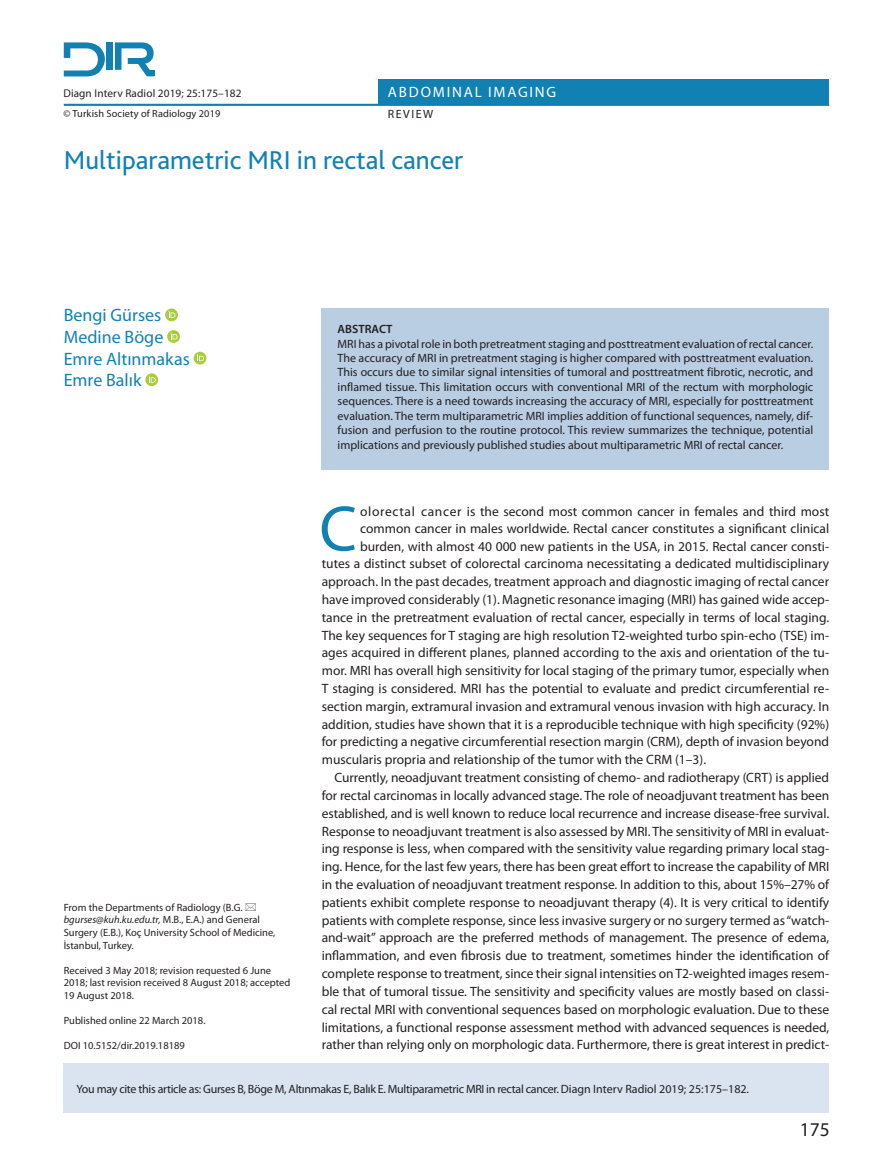
<style>
.page{position:relative;width:893px;height:1170px;background:#fff}
.page>*{position:absolute;margin:0;border:0;box-sizing:border-box;transform-origin:0 0}
.t1{font:64.65px "Myriad Pro";color:#1181b4}
.t2{font:27px "Bliss Pro";color:#1181b4}
.t3{font:19.5px "Myriad Pro";color:#231f20}
.t4{font:18px "Myriad Pro";color:#1181b4}
.t5{font:15px "Myriad Pro";letter-spacing:.12em;color:#fff}
.t6{font:13.5px/17.9px "Myriad Pro";color:#231f20;text-align:justify}
.t7{font:12px/14.4px "Myriad Pro";letter-spacing:-.005em;color:#231f20;text-align:justify}
.t8{font:12px "Myriad Pro";letter-spacing:-.025em;color:#231f20}
.t9{font:600 12px "Myriad Pro";color:#231f20}
.t10{font:11.25px "Myriad Pro";letter-spacing:.01em;color:#231f20}
.t11{font:10.5px/12.6px "Myriad Pro";color:#231f20}
.t12{font:10.35px "Myriad Pro";letter-spacing:.01em;color:#231f20}
.s1{font-style:italic}
</style>
<div class="page">
<svg style="left:165px;top:308px;width:13px;height:13px"></svg>
<svg style="left:169px;top:311px;width:6px;height:7px"></svg>
<svg style="left:167px;top:330px;width:13px;height:13px"></svg>
<svg style="left:171px;top:332px;width:6px;height:7px"></svg>
<div style="left:194px;top:352px;width:12px;height:12px;background:#a6ce39;border-radius:50%"></div>
<svg style="left:197px;top:354px;width:7px;height:7px"></svg>
<svg style="left:145px;top:373px;width:13px;height:13px"></svg>
<svg style="left:149px;top:376px;width:7px;height:7px"></svg>
<div style="left:378px;top:79px;width:451px;height:26px;background:#1181b4"></div>
<hr style="left:64px;top:104px;width:765px;height:2px;background:#1181b4">
<div style="left:147px;top:70px;width:8px;height:6px;background:#1181b4"></div>
<div style="left:106px;top:42px;width:7px;height:28px;background:#1181b4"></div>
<svg style="left:64px;top:42px;width:41px;height:34px"></svg>
<svg style="left:115px;top:42px;width:39px;height:34px"></svg>
<div style="left:64px;top:1063px;width:765px;height:50px;background:#d9e4f0"></div>
<div style="left:322px;top:308px;width:507px;height:161px;background:#b9cde3"></div>
<p class="t10" style="left:63px;top:86px;width:180px">Diagn Interv Radiol 2019; 25:175–182</p>
<p class="t12" style="left:63px;top:107px;width:159px">© Turkish Society of Radiology 2019</p>
<p class="t5" style="left:388px;top:83px;width:170px">ABDOMINAL IMAGING</p>
<p class="t7" style="left:388px;top:107px;width:47px">REVIEW</p>
<p class="t2" style="left:64px;top:143px;width:401px">Multiparametric MRI in rectal cancer</p>
<p class="t4" style="left:64px;top:304px;width:99px">Bengi Gürses</p>
<p class="t4" style="left:64px;top:326px;width:101px">Medine Böge</p>
<p class="t4" style="left:64px;top:347px;width:128px">Emre Altınmakas</p>
<p class="t4" style="left:64px;top:369px;width:79px">Emre Balık</p>
<p class="t11" style="left:64px;top:900px;width:213px">From the Departments of Radiology (B.G. <span class="s1">bgurses@kuh.ku.edu.tr,</span> M.B., E.A.) and General Surgery (E.B.), Koç University School of Medicine, İstanbul, Turkey.</p>
<p class="t11" style="left:64px;top:963px;width:228px">Received 3 May 2018; revision requested 6 June<br>2018; last revision received 8 August 2018; accepted<br>19 August 2018.</p>
<p class="t11" style="left:64px;top:1014px;width:143px">Published online 22 March 2018.</p>
<p class="t11" style="left:64px;top:1039px;width:123px">DOI 10.5152/dir.2019.18189</p>
<p class="t9" style="left:338px;top:321px;width:56px">ABSTRACT</p>
<p class="t7" style="left:338px;top:336px;width:477px">MRI has a pivotal role in both pretreatment staging and posttreatment evaluation of rectal cancer.<br>The accuracy of MRI in pretreatment staging is higher compared with posttreatment evaluation.<br>This occurs due to similar signal intensities of tumoral and posttreatment fibrotic, necrotic, and inflamed tissue. This limitation occurs with conventional MRI of the rectum with morphologic sequences. There is a need towards increasing the accuracy of MRI, especially for posttreatment evaluation. The term multiparametric MRI implies addition of functional sequences, namely, dif&shy;fusion and perfusion to the routine protocol. This review summarizes the technique, potential implications and previously published studies about multiparametric MRI of rectal cancer.</p>
<p class="t1" style="left:319px;top:489px;width:39px">C</p>
<p class="t6" style="left:360px;top:502px;width:470px">olorectal cancer is the second most common cancer in females and third most</p>
<p class="t6" style="left:360px;top:519px;width:471px">common cancer in males worldwide. Rectal cancer constitutes a significant clinical</p>
<p class="t6" style="left:360px;top:537px;width:470px">burden, with almost 40 000 new patients in the USA, in 2015. Rectal cancer consti-</p>
<p class="t6" style="left:322px;top:554px;width:509px">tutes a distinct subset of colorectal carcinoma necessitating a dedicated multidisciplinary</p>
<p class="t6" style="left:322px;top:572px;width:509px">approach. In the past decades, treatment approach and diagnostic imaging of rectal cancer</p>
<p class="t6" style="left:322px;top:590px;width:509px">have improved considerably (1). Magnetic resonance imaging (MRI) has gained wide accep-</p>
<p class="t6" style="left:322px;top:608px;width:509px">tance in the pretreatment evaluation of rectal cancer, especially in terms of local staging.</p>
<p class="t6" style="left:322px;top:626px;width:509px">The key sequences for T staging are high resolution T2-weighted turbo spin-echo (TSE) im-</p>
<p class="t6" style="left:322px;top:643px;width:509px">ages acquired in different planes, planned according to the axis and orientation of the tu-</p>
<p class="t6" style="left:322px;top:661px;width:509px">mor. MRI has overall high sensitivity for local staging of the primary tumor, especially when</p>
<p class="t6" style="left:322px;top:679px;width:509px">T staging is considered. MRI has the potential to evaluate and predict circumferential re-</p>
<p class="t6" style="left:322px;top:697px;width:509px">section margin, extramural invasion and extramural venous invasion with high accuracy. In</p>
<p class="t6" style="left:322px;top:715px;width:509px">addition, studies have shown that it is a reproducible technique with high specificity (92%)</p>
<p class="t6" style="left:322px;top:732px;width:509px">for predicting a negative circumferential resection margin (CRM), depth of invasion beyond</p>
<p class="t6" style="left:322px;top:750px;width:386px">muscularis propria and relationship of the tumor with the CRM (1–3).</p>
<p class="t6" style="left:322px;top:768px;width:509px;text-indent:13px">Currently, neoadjuvant treatment consisting of chemo- and radiotherapy (CRT) is applied for rectal carcinomas in locally advanced stage. The role of neoadjuvant treatment has been established, and is well known to reduce local recurrence and increase disease-free survival.<br>Response to neoadjuvant treatment is also assessed by MRI. The sensitivity of MRI in evaluat&shy;ing response is less, when compared with the sensitivity value regarding primary local stag&shy;ing. Hence, for the last few years, there has been great effort to increase the capability of MRI in the evaluation of neoadjuvant treatment response. In addition to this, about 15%–27% of patients exhibit complete response to neoadjuvant therapy (4). It is very critical to identify patients with complete response, since less invasive surgery or no surgery termed as “watch&shy;and-wait” approach are the preferred methods of management. The presence of edema, inflammation, and even fibrosis due to treatment, sometimes hinder the identification of complete response to treatment, since their signal intensities on T2-weighted images resem&shy;ble that of tumoral tissue. The sensitivity and specificity values are mostly based on classi&shy;cal rectal MRI with conventional sequences based on morphologic evaluation. Due to these limitations, a functional response assessment method with advanced sequences is needed, rather than relying only on morphologic data. Furthermore, there is great interest in predict-</p>
<p class="t8" style="left:77px;top:1081px;width:674px">You may cite this article as: Gurses B, Böge M, Altınmakas E, Balık E. Multiparametric MRI in rectal cancer. Diagn Interv Radiol 2019; 25:175–182.</p>
<p class="t3" style="left:800px;top:1116px;width:32px">175</p>
</div>
